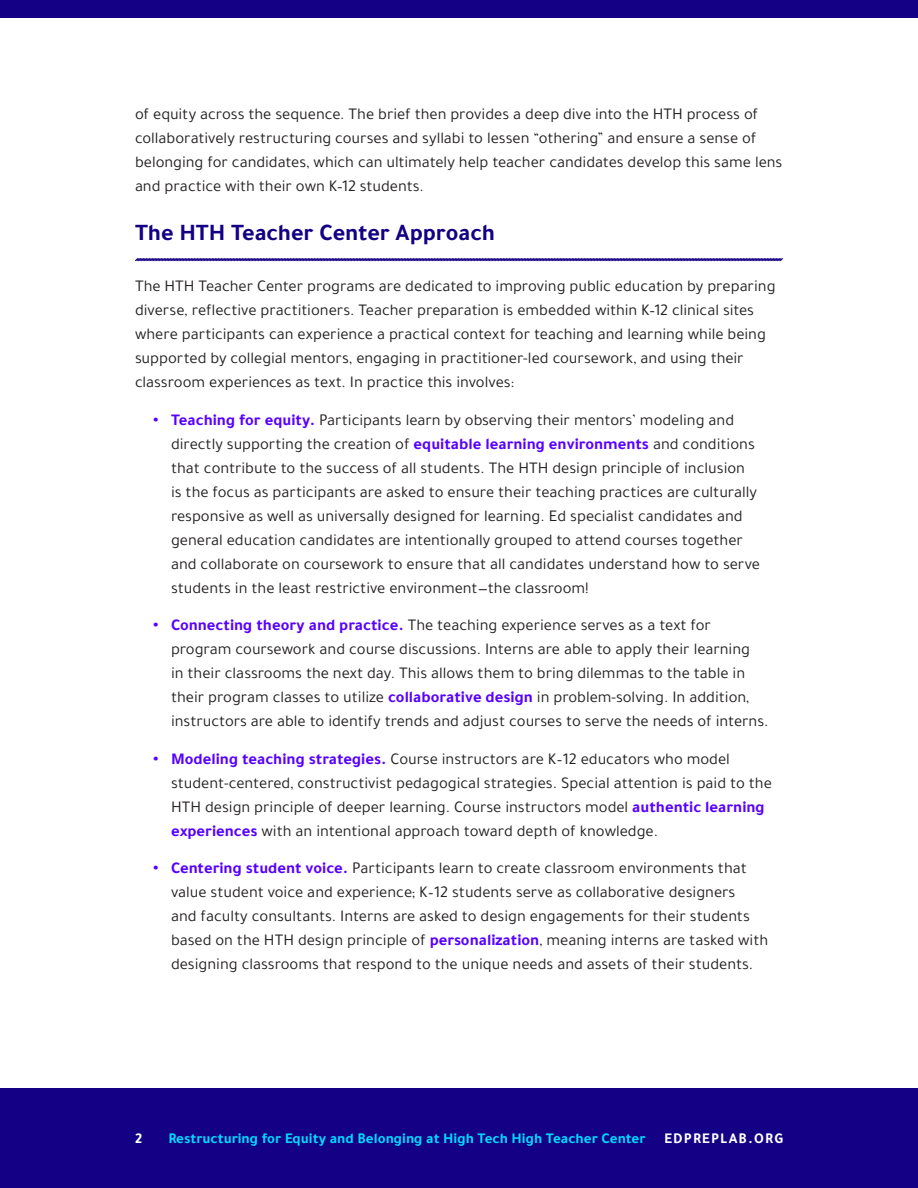
<style>
.page{position:relative;width:918px;height:1188px;background:#fff}
.page>*{position:absolute;margin:0;border:0;box-sizing:border-box;transform-origin:0 0}
.t1{font:700 24px "Tajawal";letter-spacing:-.005em;color:#140084}
.Text{font:16.5px/24px "Tajawal";color:#231f20}
.t2{font:700 15px "Tajawal";color:#00daff}
.t3{font:700 15px "Tajawal";color:#fff}
.s1{font-weight:700;color:#5800ff}
.s2{color:#fff}
</style>
<div class="page">
<div style="left:0;top:1088px;width:918px;height:100px;background:#140084"></div>
<div style="left:0;top:0;width:918px;height:18px;background:#140084"></div>
<svg style="left:135px;top:258px;width:648px;height:4px"></svg>
<p class="Text" style="left:135px;top:101px;width:649px">of equity across the sequence. The brief then provides a deep dive into the HTH process of collaboratively restructuring courses and syllabi to lessen “othering” and ensure a sense of belonging for candidates, which can ultimately help teacher candidates develop this same lens and practice with their own K–12 students.</p>
<h1 class="t1" style="left:135px;top:215px;width:361px">The HTH Teacher Center Approach</h1>
<p class="Text" style="left:135px;top:274px;width:642px">The HTH Teacher Center programs are dedicated to improving public education by preparing diverse, reflective practitioners. Teacher preparation is embedded within K–12 clinical sites where participants can experience a practical context for teaching and learning while being supported by collegial mentors, engaging in practitioner-led coursework, and using their classroom experiences as text. In practice this involves:</p>
<p class="Text" style="left:171px;top:407px;width:591px;text-indent:-18px"><span class="s1">• Teaching for equity.</span> Participants learn by observing their mentors’ modeling and directly supporting the creation of <span class="s1">equitable learning environments</span> and conditions that contribute to the success of all students. The HTH design principle of inclusion<br>is the focus as participants are asked to ensure their teaching practices are culturally responsive as well as universally designed for learning. Ed specialist candidates and general education candidates are intentionally grouped to attend courses together and collaborate on coursework to ensure that all candidates understand how to serve students in the least restrictive environment—the classroom!</p>
<p class="Text" style="left:171px;top:613px;width:599px;text-indent:-18px"><span class="s1">• Connecting theory and practice.</span> The teaching experience serves as a text for program coursework and course discussions. Interns are able to apply their learning<br>in their classrooms the next day. This allows them to bring dilemmas to the table in their program classes to utilize <span class="s1">collaborative design</span> in problem-solving. In addition, instructors are able to identify trends and adjust courses to serve the needs of interns.</p>
<p class="Text" style="left:171px;top:746px;width:602px;text-indent:-18px"><span class="s1">• Modeling teaching strategies.</span> Course instructors are K–12 educators who model student-centered, constructivist pedagogical strategies. Special attention is paid to the HTH design principle of deeper learning. Course instructors model <span class="s1">authentic learning experiences</span> with an intentional approach toward depth of knowledge.</p>
<p class="Text" style="left:171px;top:856px;width:599px;text-indent:-18px"><span class="s1">• Centering student voice.</span> Participants learn to create classroom environments that value student voice and experience; K–12 students serve as collaborative designers<br>and faculty consultants. Interns are asked to design engagements for their students based on the HTH design principle of <span class="s1">personalization</span>, meaning interns are tasked with designing classrooms that respond to the unique needs and assets of their students.</p>
<p class="t3" style="left:135px;top:1127px;width:8px">2</p>
<p class="t2" style="left:169px;top:1127px;width:616px">Restructuring for Equity and Belonging at High Tech High Teacher Center <span class="s2">EDPREPLAB.ORG</span></p>
</div>
